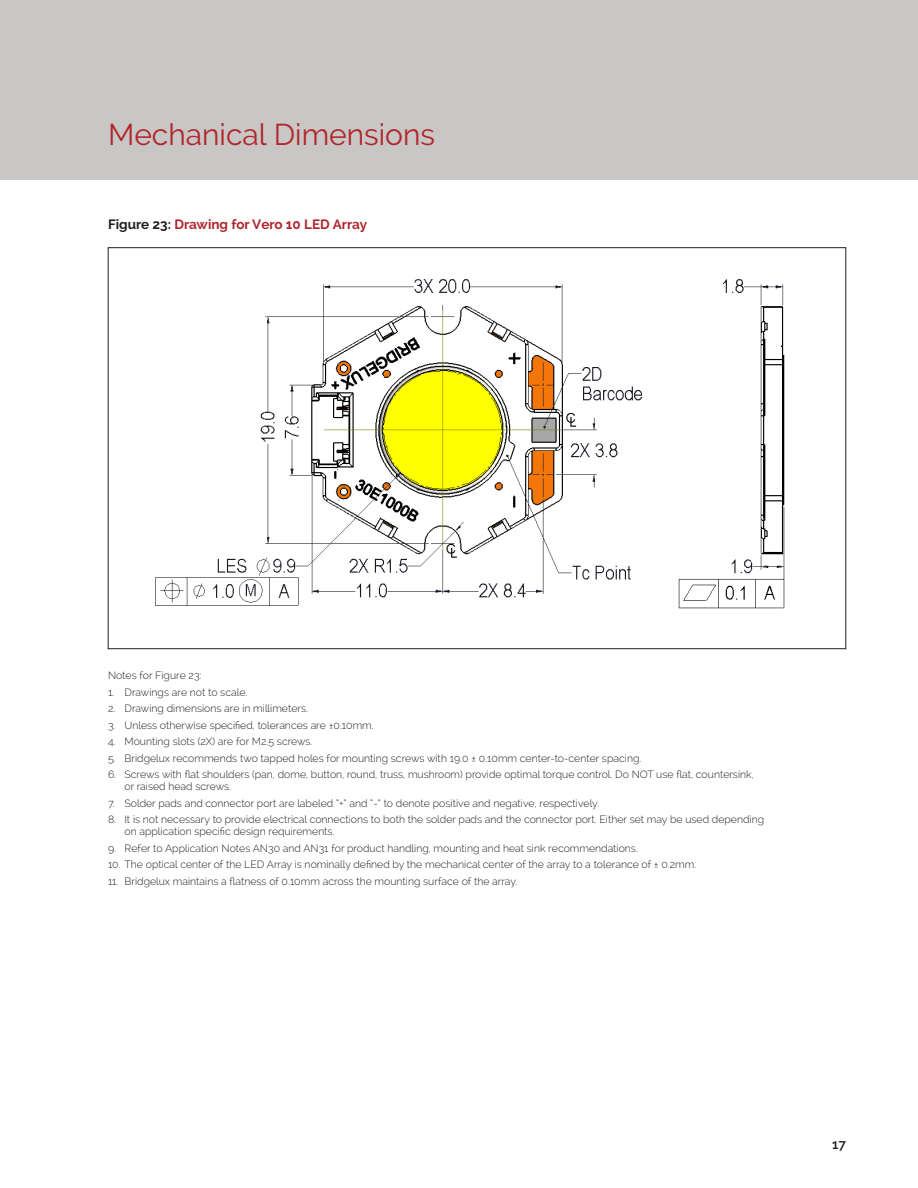
<style>
.page{position:relative;width:918px;height:1188px;background:#fff}
.page>*{position:absolute;margin:0;border:0;box-sizing:border-box;transform-origin:0 0}
.t1{font:30px "Raleway";color:#b1262c}
.t2{font:700 13.5px "Raleway";color:#b1262c}
.t3{font:600 13.5px "Raleway";color:#231f20}
.t4{font:300 10.5px/12px "Raleway";color:#231f20}
.s1{color:#231f20}
</style>
<div class="page">
<div style="left:0;top:0;width:918px;height:180px;background:#c8c7c6"></div>
<img style="left:155px;top:279px;width:630px;height:330px">
<h1 class="t1" style="left:108px;top:123px;width:328px">Mechanical Dimensions</h1>
<p class="t2" style="left:108px;top:218px;width:261px"><span class="s1">Figure 23:</span> Drawing for Vero 10 LED Array</p>
<p class="t4" style="left:108px;top:671px;width:95px">Notes for Figure 23:</p>
<p class="t4" style="left:108px;top:687px;width:141px">1. Drawings are not to scale.</p>
<p class="t4" style="left:108px;top:704px;width:202px">2. Drawing dimensions are in millimeters.</p>
<p class="t4" style="left:108px;top:720px;width:267px">3. Unless otherwise specified, tolerances are ±0.10mm.</p>
<p class="t4" style="left:108px;top:737px;width:206px">4. Mounting slots (2X) are for M2.5 screws.</p>
<p class="t4" style="left:108px;top:753px;width:535px">5. Bridgelux recommends two tapped holes for mounting screws with 19.0 ± 0.10mm center-to-center spacing.</p>
<p class="t4" style="left:124px;top:770px;width:631px;text-indent:-16px">6. Screws with flat shoulders (pan, dome, button, round, truss, mushroom) provide optimal torque control. Do NOT use flat, countersink, or raised head screws.</p>
<p class="t4" style="left:108px;top:798px;width:493px">7. Solder pads and connector port are labeled “+” and “-“ to denote positive and negative, respectively.</p>
<p class="t4" style="left:124px;top:815px;width:641px;text-indent:-16px">8. It is not necessary to provide electrical connections to both the solder pads and the connector port. Either set may be used depending on application specific design requirements.</p>
<p class="t4" style="left:108px;top:843px;width:531px">9. Refer to Application Notes AN30 and AN31 for product handling, mounting and heat sink recommendations.</p>
<p class="t4" style="left:108px;top:860px;width:590px">10. The optical center of the LED Array is nominally defined by the mechanical center of the array to a tolerance of ± 0.2mm.</p>
<p class="t4" style="left:108px;top:876px;width:411px">11. Bridgelux maintains a flatness of 0.10mm across the mounting surface of the array.</p>
<p class="t3" style="left:832px;top:1139px;width:15px">17</p>
</div>
